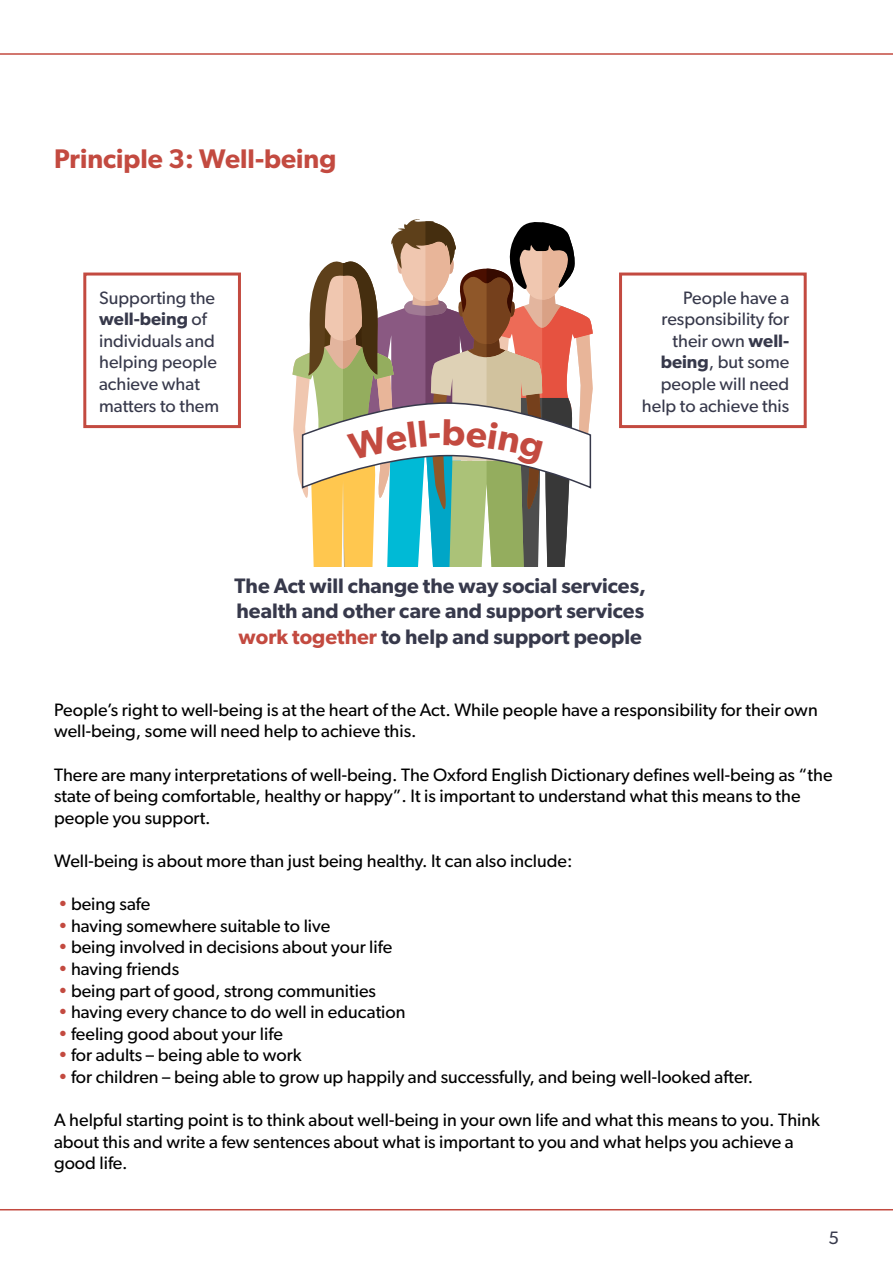
<style>
.page{position:relative;width:893px;height:1263px;background:#fff}
.page>*{position:absolute;margin:0;border:0;box-sizing:border-box;transform-origin:0 0}
.Heading{font:600 27px "Gibson";color:#c34a40}
.t1{font:600 21px/25.2px "Gibson";color:#37394b;text-align:justify}
.t2{font:18px/21.6px "Gibson";color:#000}
.t3{font:18px/21.6px "Gibson";color:#37394b}
.s1{font-weight:600}
.s2{color:#c34a40}
</style>
<div class="page">
<hr style="left:0;top:53px;width:893px;height:2px;background:#c34a40">
<hr style="left:0;top:1209px;width:893px;height:1px;background:#c34a40">
<div style="left:83px;top:273px;width:158px;height:155px;border:3px solid #c34a40"></div>
<div style="left:619px;top:273px;width:188px;height:155px;border:3px solid #c34a40"></div>
<svg style="left:293px;top:219px;width:300px;height:348px"></svg>
<h1 class="Heading" style="left:54px;top:142px;width:284px">Principle 3: Well-being</h1>
<p class="t3" style="left:99px;top:286px;width:122px">Supporting the <span class="s1">well-being</span> of individuals and helping people achieve what matters to them</p>
<p class="t3" style="left:642px;top:286px;width:149px;text-align:right">People have a responsibility for their own <span class="s1">well&shy;being</span>, but some people will need help to achieve this</p>
<p class="t1" style="left:235px;top:573px;width:413px">The Act will change the way social services, health and other care and support services <span class="s2">work together</span> to help and support people</p>
<p class="t2" style="left:54px;top:698px;width:765px">People’s right to well-being is at the heart of the Act. While people have a responsibility for their own well-being, some will need help to achieve this.</p>
<p class="t2" style="left:54px;top:763px;width:780px">There are many interpretations of well-being. The Oxford English Dictionary defines well-being as “the state of being comfortable, healthy or happy”. It is important to understand what this means to the people you support.</p>
<p class="t2" style="left:54px;top:850px;width:520px">Well-being is about more than just being healthy. It can also include:</p>
<p class="t2" style="left:58px;top:893px;width:94px"><span class="s2">•</span> being safe</p>
<p class="t2" style="left:58px;top:914px;width:274px"><span class="s2">•</span> having somewhere suitable to live</p>
<p class="t2" style="left:58px;top:936px;width:335px"><span class="s2">•</span> being involved in decisions about your life</p>
<p class="t2" style="left:58px;top:958px;width:122px"><span class="s2">•</span> having friends</p>
<p class="t2" style="left:58px;top:979px;width:319px"><span class="s2">•</span> being part of good, strong communities</p>
<p class="t2" style="left:58px;top:1001px;width:349px"><span class="s2">•</span> having every chance to do well in education</p>
<p class="t2" style="left:58px;top:1022px;width:226px"><span class="s2">•</span> feeling good about your life</p>
<p class="t2" style="left:58px;top:1044px;width:245px"><span class="s2">•</span> for adults – being able to work</p>
<p class="t2" style="left:58px;top:1066px;width:697px"><span class="s2">•</span> for children – being able to grow up happily and successfully, and being well-looked after.</p>
<p class="t2" style="left:54px;top:1109px;width:767px">A helpful starting point is to think about well-being in your own life and what this means to you. Think about this and write a few sentences about what is important to you and what helps you achieve a good life.</p>
<p class="t3" style="left:828px;top:1226px;width:12px">5</p>
</div>
